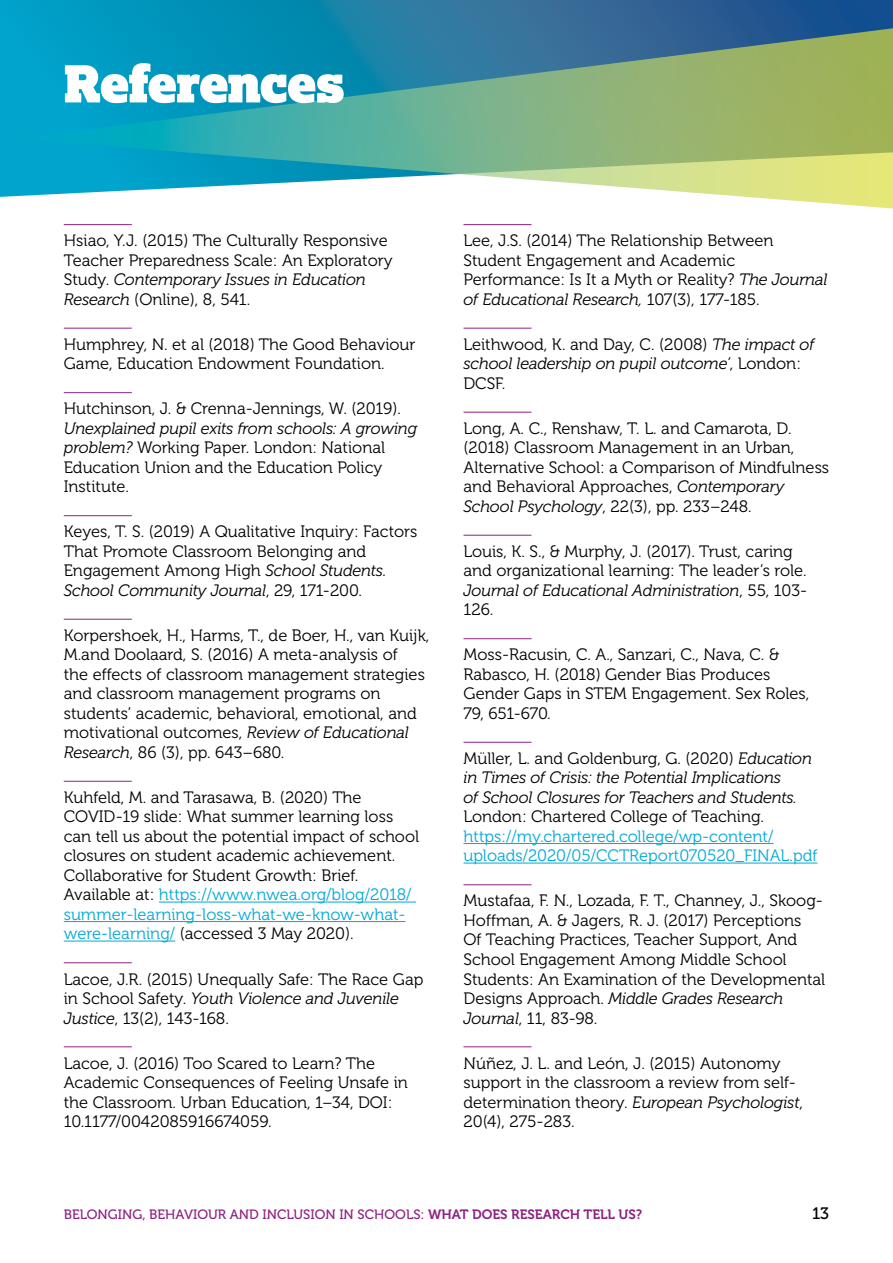
<style>
.page{position:relative;width:893px;height:1263px;background:#fff}
.page>*{position:absolute;margin:0;border:0;box-sizing:border-box;transform-origin:0 0}
.t1{font:51px "Lexia Advertising";letter-spacing:-.02em;color:#fff}
.t2{font:16.5px/19.5px "Museo 300";color:#000}
.t3{font:italic 16.5px/19.5px "Museo 300";letter-spacing:-.01em;color:#000}
.t4{font:16.5px/19.5px "Museo 300";color:#00a8d7}
.t5{font:16.5px "Museo 500";color:#000}
.t6{font:13.5px "Museo 500";color:#902082}
.s1{font-style:italic}
.s2{color:#00a8d7}
.s3{font-style:normal}
.s4{font-family:"Museo 700"}
</style>
<div class="page">
<svg style="left:0;top:0;width:893px;height:197px"></svg>
<svg style="left:13px;top:27px;width:880px;height:182px"></svg>
<hr style="left:64px;top:224px;width:68px;height:1px;background:#902082">
<hr style="left:64px;top:328px;width:68px;height:1px;background:#902082">
<hr style="left:64px;top:392px;width:68px;height:1px;background:#902082">
<hr style="left:64px;top:515px;width:68px;height:1px;background:#902082">
<hr style="left:64px;top:619px;width:68px;height:1px;background:#902082">
<hr style="left:64px;top:781px;width:68px;height:1px;background:#902082">
<hr style="left:159px;top:902px;width:257px;height:1px;background:#00a8d7">
<hr style="left:64px;top:921px;width:341px;height:1px;background:#00a8d7">
<hr style="left:64px;top:941px;width:111px;height:1px;background:#00a8d7">
<hr style="left:64px;top:962px;width:68px;height:1px;background:#902082">
<hr style="left:64px;top:1046px;width:68px;height:1px;background:#902082">
<hr style="left:463px;top:224px;width:68px;height:1px;background:#902082">
<hr style="left:463px;top:328px;width:68px;height:1px;background:#902082">
<hr style="left:463px;top:412px;width:68px;height:1px;background:#902082">
<hr style="left:463px;top:535px;width:68px;height:1px;background:#902082">
<hr style="left:463px;top:638px;width:68px;height:1px;background:#902082">
<hr style="left:463px;top:742px;width:68px;height:1px;background:#902082">
<hr style="left:463px;top:843px;width:310px;height:1px;background:#00a8d7">
<hr style="left:463px;top:863px;width:354px;height:1px;background:#00a8d7">
<hr style="left:463px;top:884px;width:68px;height:1px;background:#902082">
<hr style="left:463px;top:1046px;width:68px;height:1px;background:#902082">
<h1 class="t1" style="left:64px;top:50px;width:282px">References</h1>
<p class="t2" style="left:64px;top:231px;width:331px">Hsiao, Y.J. (2015) The Culturally Responsive Teacher Preparedness Scale: An Exploratory Study. <span class="s1">Contemporary Issues in Education Research</span> (Online), 8, 541.</p>
<p class="t2" style="left:64px;top:335px;width:353px">Humphrey, N. et al (2018) The Good Behaviour<br>Game, Education Endowment Foundation.</p>
<p class="t2" style="left:64px;top:399px;width:339px">Hutchinson, J. &amp; Crenna-Jennings, W. (2019).</p>
<p class="t2" style="left:64px;top:419px;width:355px"><span class="s1">Unexplained pupil exits from schools: A growing problem?</span> Working Paper. London: National Education Union and the Education Policy Institute.</p>
<p class="t2" style="left:64px;top:522px;width:355px">Keyes, T. S. (2019) A Qualitative Inquiry: Factors That Promote Classroom Belonging and Engagement Among High <span class="s1">School Students.<br>School Community Journal</span>, 29, 171-200.</p>
<p class="t2" style="left:64px;top:626px;width:367px">Korpershoek, H., Harms, T., de Boer, H., van Kuijk, M.and Doolaard, S. (2016) A meta-analysis of<br>the effects of classroom management strategies and classroom management programs on students’ academic, behavioral, emotional, and motivational outcomes, <span class="s1">Review of Educational Research</span>, 86 (3), pp. 643–680.</p>
<p class="t2" style="left:64px;top:788px;width:357px">Kuhfeld, M. and Tarasawa, B. (2020) The COVID-19 slide: What summer learning loss can tell us about the potential impact of school closures on student academic achievement.<br>Collaborative for Student Growth: Brief.<br>Available at: <span class="s2">https://www.nwea.org/blog/2018/ summer-learning-loss-what-we-know-what&shy;were-learning/</span> (accessed 3 May 2020).</p>
<p class="t2" style="left:64px;top:969px;width:361px">Lacoe, J.R. (2015) Unequally Safe: The Race Gap in School Safety. <span class="s1">Youth Violence and Juvenile<br>Justice</span>, 13(2), 143-168.</p>
<p class="t2" style="left:64px;top:1053px;width:346px">Lacoe, J. (2016) Too Scared to Learn? The Academic Consequences of Feeling Unsafe in the Classroom. Urban Education, 1–34, DOI:<br>10.1177/0042085916674059.</p>
<p class="t2" style="left:463px;top:231px;width:365px">Lee, J.S. (2014) The Relationship Between Student Engagement and Academic Performance: Is It a Myth or Reality? <span class="s1">The Journal of Educational Research,</span> 107(3), 177-185.</p>
<p class="t3" style="left:463px;top:334px;width:352px"><span class="s3">Leithwood, K. and Day, C. (2008)</span> The impact of school leadership on pupil outcome’<span class="s3">, London:<br>DCSF.</span></p>
<p class="t2" style="left:463px;top:419px;width:367px">Long, A. C., Renshaw, T. L. and Camarota, D. (2018) Classroom Management in an Urban, Alternative School: a Comparison of Mindfulness and Behavioral Approaches, <span class="s1">Contemporary School Psychology</span>, 22(3), pp. 233–248.</p>
<p class="t2" style="left:463px;top:542px;width:345px">Louis, K. S., &amp; Murphy, J. (2017). Trust, caring and organizational learning: The leader’s role.<br><span class="s1">Journal of Educational Administration</span>, 55, 103- 126.</p>
<p class="t2" style="left:463px;top:645px;width:347px">Moss-Racusin, C. A., Sanzari, C., Nava, C. &amp; Rabasco, H. (2018) Gender Bias Produces Gender Gaps in STEM Engagement. Sex Roles, 79, 651-670.</p>
<p class="t3" style="left:463px;top:749px;width:350px"><span class="s3">Müller, L. and Goldenburg, G. (2020)</span> Education in Times of Crisis: the Potential Implications<br>of School Closures for Teachers and Students.</p>
<p class="t2" style="left:463px;top:807px;width:302px">London: Chartered College of Teaching.</p>
<p class="t4" style="left:463px;top:827px;width:355px">https://my.chartered.college/wp-content/ uploads/2020/05/CCTReport070520_FINAL.pdf</p>
<p class="t2" style="left:463px;top:891px;width:363px">Mustafaa, F. N., Lozada, F. T., Channey, J., Skoog-Hoffman, A. &amp; Jagers, R. J. (2017) Perceptions<br>Of Teaching Practices, Teacher Support, And School Engagement Among Middle School Students: An Examination of the Developmental Designs Approach. <span class="s1">Middle Grades Research Journal</span>, 11, 83-98.</p>
<p class="t2" style="left:463px;top:1053px;width:341px">Núñez, J. L. and León, J. (2015) Autonomy support in the classroom a review from self&shy;determination theory. <span class="s1">European Psychologist</span>, 20(4), 275-283.</p>
<p class="t6" style="left:64px;top:1207px;width:580px">BELONGING, BEHAVIOUR AND INCLUSION IN SCHOOLS: <span class="s4">WHAT DOES RESEARCH TELL US?</span></p>
<p class="t5" style="left:812px;top:1205px;width:19px">13</p>
</div>
